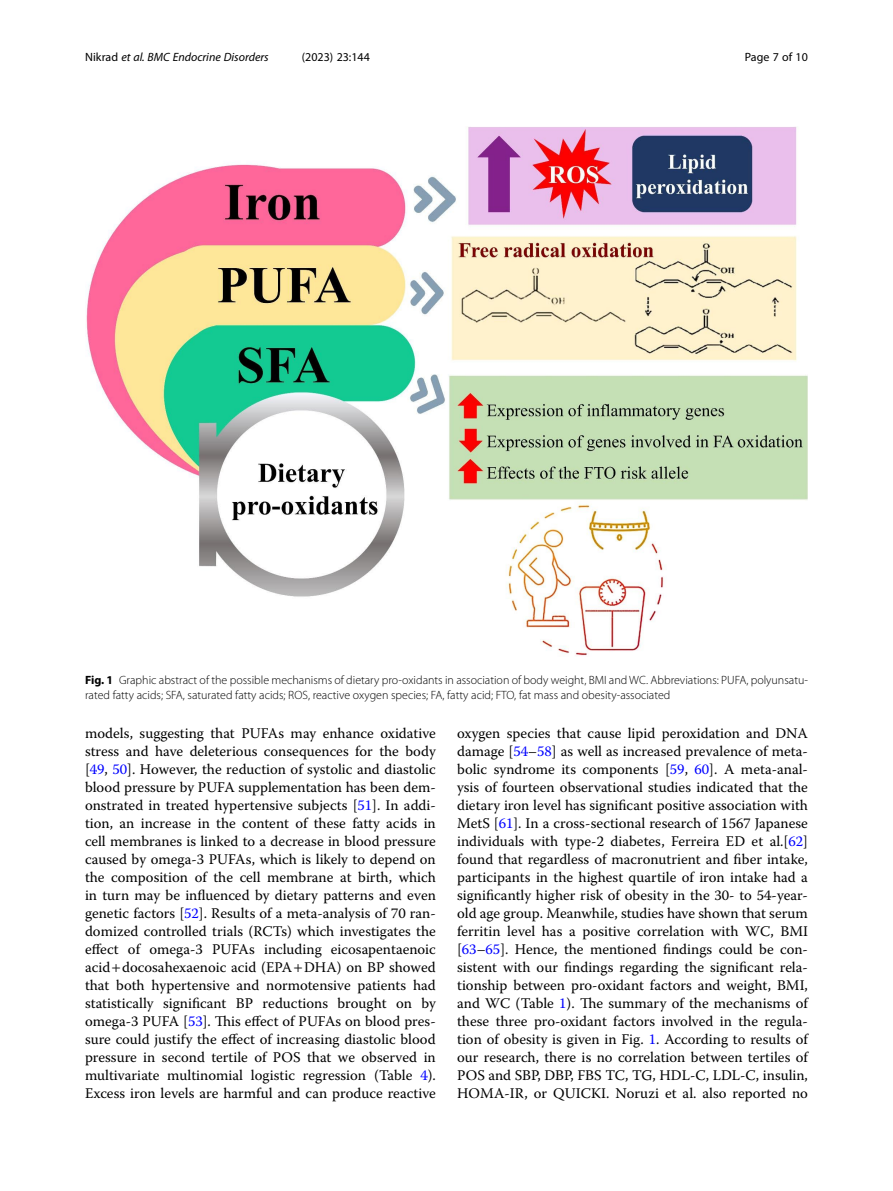
<style>
.page{position:relative;width:893px;height:1191px;background:#fff}
.page>*{position:absolute;margin:0;border:0;box-sizing:border-box;transform-origin:0 0}
.Body_Text{font:14.7px/18px "Warnock Pro";color:#000;text-align:justify}
.Figure_Caption{font:300 12px/15px "Myriad Pro";color:#000}
.t1{font:italic 12px "Myriad Pro";color:#000}
.t2{font:12px "Myriad Pro";color:#000}
.s1{font-style:normal}
.s2{font-weight:700}
.s3{color:#00f}
</style>
<div class="page">
<img style="left:86px;top:126px;width:722px;height:530px">
<p class="t1" style="left:85px;top:50px;width:185px"><span class="s1">Nikrad</span> et al. BMC Endocrine Disorders</p>
<p class="t2" style="left:302px;top:50px;width:70px">(2023) 23:144</p>
<p class="t2" style="left:745px;top:50px;width:65px">Page 7 of 10</p>
<p class="Figure_Caption" style="left:85px;top:672px;width:724px"><span class="s2">Fig. 1</span> Graphic abstract of the possible mechanisms of dietary pro-oxidants in association of body weight, BMI and WC. Abbreviations: PUFA, polyunsatu&shy;rated fatty acids; SFA, saturated fatty acids; ROS, reactive oxygen species; FA, fatty acid; FTO, fat mass and obesity-associated</p>
<p class="Body_Text" style="left:85px;top:724px;width:352px">models, suggesting that PUFAs may enhance oxidative stress and have deleterious consequences for the body [<span class="s3">49</span>, <span class="s3">50</span>]. However, the reduction of systolic and diastolic blood pressure by PUFA supplementation has been dem&shy;onstrated in treated hypertensive subjects [<span class="s3">51</span>]. In addi&shy;tion, an increase in the content of these fatty acids in cell membranes is linked to a decrease in blood pressure caused by omega-3 PUFAs, which is likely to depend on the composition of the cell membrane at birth, which in turn may be influenced by dietary patterns and even genetic factors [<span class="s3">52</span>]. Results of a meta-analysis of 70 ran&shy;domized controlled trials (RCTs) which investigates the effect of omega-3 PUFAs including eicosapentaenoic acid docosahexaenoic acid (EPA DHA) on BP showed that both hypertensive and normotensive patients had statistically significant BP reductions brought on by omega-3 PUFA [<span class="s3">53</span>]. This effect of PUFAs on blood pres&shy;sure could justify the effect of increasing diastolic blood pressure in second tertile of POS that we observed in multivariate multinomial logistic regression (Table <span class="s3">4</span>).<br>Excess iron levels are harmful and can produce reactive</p>
<p class="Body_Text" style="left:457px;top:724px;width:352px">oxygen species that cause lipid peroxidation and DNA damage [<span class="s3">54</span>–<span class="s3">58</span>] as well as increased prevalence of meta&shy;bolic syndrome its components [<span class="s3">59</span>, <span class="s3">60</span>]. A meta-anal&shy;ysis of fourteen observational studies indicated that the dietary iron level has significant positive association with MetS [<span class="s3">61</span>]. In a cross-sectional research of 1567 Japanese individuals with type-2 diabetes, Ferreira ED et al.[<span class="s3">62</span>] found that regardless of macronutrient and fiber intake, participants in the highest quartile of iron intake had a significantly higher risk of obesity in the 30- to 54-year&shy;old age group. Meanwhile, studies have shown that serum ferritin level has a positive correlation with WC, BMI [<span class="s3">63</span>–<span class="s3">65</span>]. Hence, the mentioned findings could be con&shy;sistent with our findings regarding the significant rela&shy;tionship between pro-oxidant factors and weight, BMI, and WC (Table <span class="s3">1</span>). The summary of the mechanisms of these three pro-oxidant factors involved in the regula&shy;tion of obesity is given in Fig. <span class="s3">1</span>. According to results of our research, there is no correlation between tertiles of POS and SBP, DBP, FBS TC, TG, HDL-C, LDL-C, insulin, HOMA-IR, or QUICKI. Noruzi et al. also reported no</p>
</div>
